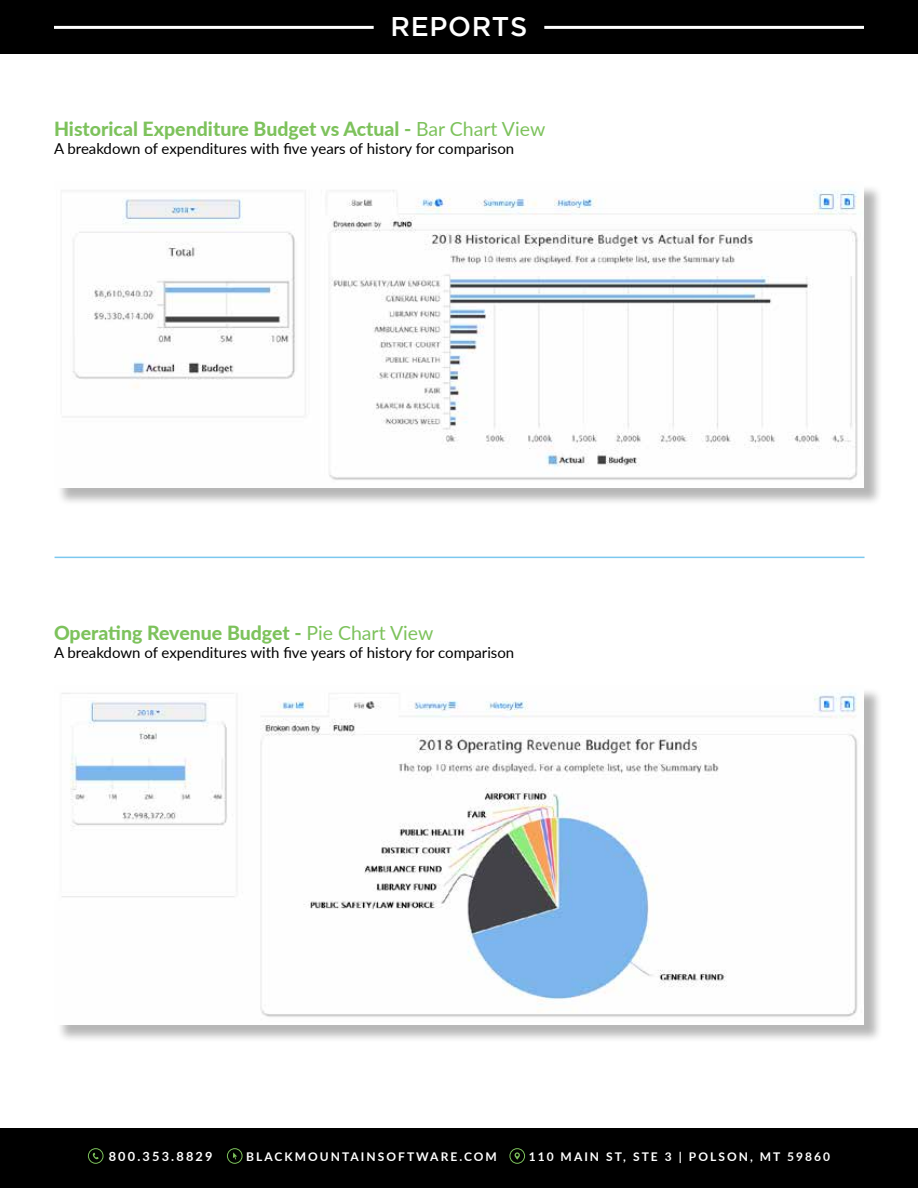
<style>
.page{position:relative;width:918px;height:1188px;background:#fff}
.page>*{position:absolute;margin:0;border:0;box-sizing:border-box;transform-origin:0 0}
.t1{font:500 27px "Gotham";letter-spacing:.025em;color:#fff}
.t2{font:800 19.5px "Lato";color:#7dc25c}
.t3{font:15px "Lato";color:#000}
.t4{font:700 12.75px "Lato";letter-spacing:.17em;color:#fff}
.t5{font:700 12px "Lato";letter-spacing:.17em;color:#fff}
.s1{font-weight:400}
</style>
<div class="page">
<div style="left:0;top:0;width:918px;height:54px;background:#000"></div>
<hr style="left:544px;top:26px;width:320px;height:3px;background:#fff">
<hr style="left:54px;top:26px;width:320px;height:3px;background:#fff">
<div style="left:56px;top:184px;width:826px;height:322px;background:#000;opacity:.29"></div>
<img style="left:56px;top:184px;width:808px;height:303px">
<div style="left:56px;top:687px;width:826px;height:356px;background:#000;opacity:.29"></div>
<img style="left:56px;top:687px;width:808px;height:338px">
<hr style="left:55px;top:557px;width:810px;height:1px;background:#7bc8ef">
<div style="left:0;top:1129px;width:918px;height:59px;background:#000"></div>
<svg style="left:88px;top:1148px;width:16px;height:16px"></svg>
<svg style="left:227px;top:1148px;width:16px;height:16px"></svg>
<svg style="left:509px;top:1148px;width:16px;height:16px"></svg>
<h1 class="t1" style="left:391px;top:11px;width:138px">REPORTS</h1>
<h2 class="t2" style="left:54px;top:115px;width:493px">Historical Expenditure Budget vs Actual - <span class="s1">Bar Chart View</span></h2>
<p class="t3" style="left:54px;top:138px;width:462px">A breakdown of expenditures with five years of history for comparison</p>
<h2 class="t2" style="left:54px;top:618px;width:381px">Operating Revenue Budget - <span class="s1">Pie Chart View</span></h2>
<p class="t3" style="left:54px;top:642px;width:462px">A breakdown of expenditures with five years of history for comparison</p>
<p class="t4" style="left:109px;top:1147px;width:105px">800.353.8829</p>
<p class="t5" style="left:246px;top:1148px;width:252px">BLACKMOUNTAINSOFTWARE.COM</p>
<p class="t5" style="left:529px;top:1148px;width:303px">110 MAIN ST, STE 3 | POLSON, MT 59860</p>
</div>
